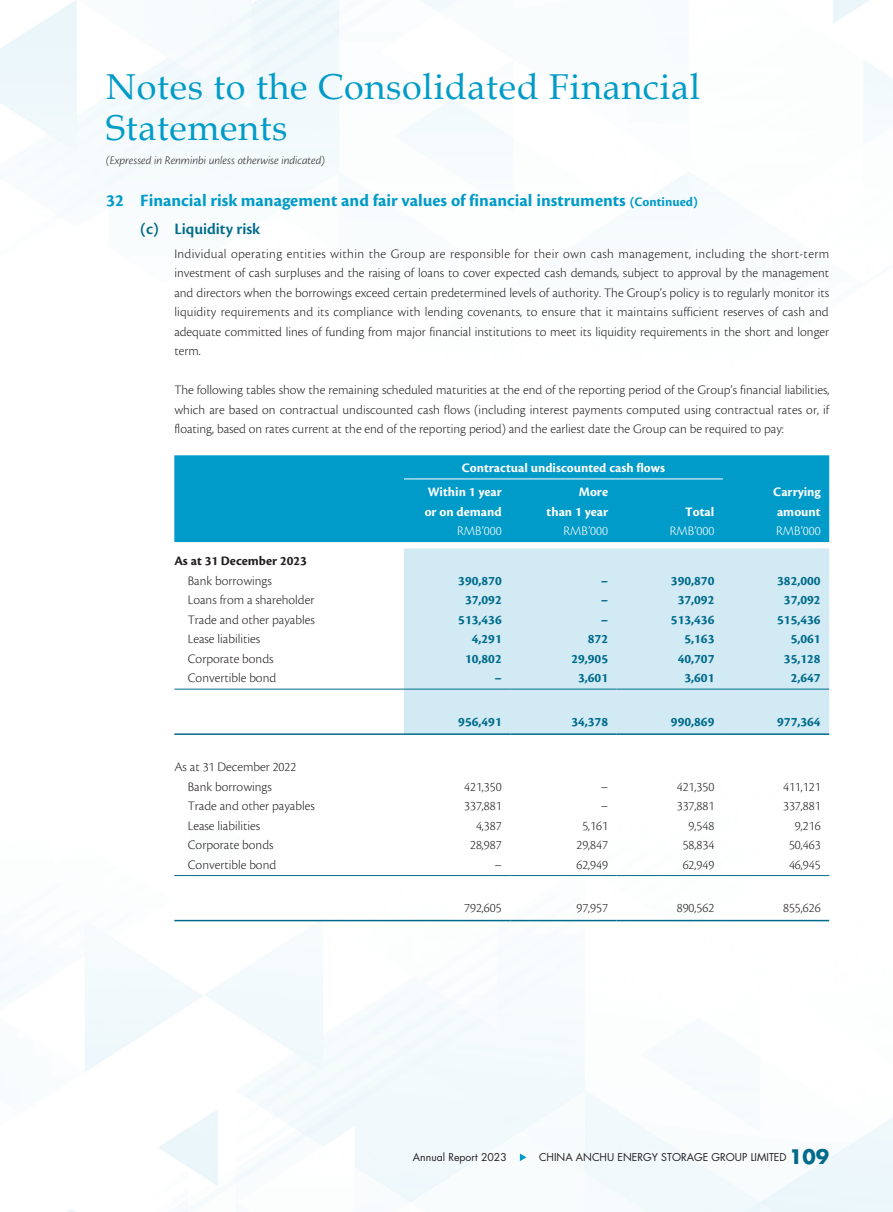
<style>
.page{position:relative;width:893px;height:1212px;background:#fff}
.page>*{position:absolute;margin:0;border:0;box-sizing:border-box;transform-origin:0 0}
.t1{font:36px/40.5px "Book Antiqua";letter-spacing:.02em;color:#009bc8}
.t2{font:700 19.5px "Futura Std";color:#006b8b}
._01_H1{font:700 18px "Cronos Pro";color:#009bc8}
._02_H2{font:600 16.5px "Cronos Pro";color:#006b8b}
._00_txt{font:300 13.5px/19.5px "Cronos Pro";color:#231f20;text-align:justify}
._50_Table_txt{font:300 13.5px "Cronos Pro";color:#231f20}
._50_Table_txt-2{font:700 13.5px "Cronos Pro";color:#006b8b}
._50_Table_txt-3{font:700 13.5px "Cronos Pro";color:#fff}
._50_Table_txt-4{font:300 13.5px "Cronos Pro";color:#fff}
._50_Table_txt-5{font:700 13.5px "Cronos Pro";color:#231f20}
.t3{font:italic 300 12px "Cronos Pro";letter-spacing:-.005em;color:#231f20}
.t4{font:10.5px "Futura Std";color:#231f20}
.s1{font-size:13.5px}
</style>
<div class="page">
<svg style="left:520px;top:1153px;width:6px;height:8px"></svg>
<div style="left:174px;top:455px;width:655px;height:87px;background:#009bc8"></div>
<div style="left:404px;top:548px;width:425px;height:185px;background:#d1eaf4"></div>
<hr style="left:404px;top:478px;width:319px;height:1px;background:#fff">
<hr style="left:174px;top:689px;width:230px;height:1px;background:#006b8b">
<hr style="left:404px;top:689px;width:106px;height:1px;background:#006b8b">
<hr style="left:510px;top:689px;width:107px;height:1px;background:#006b8b">
<hr style="left:617px;top:689px;width:106px;height:1px;background:#006b8b">
<hr style="left:723px;top:689px;width:106px;height:1px;background:#006b8b">
<hr style="left:174px;top:733px;width:230px;height:2px;background:#006b8b">
<hr style="left:404px;top:733px;width:106px;height:2px;background:#006b8b">
<hr style="left:510px;top:733px;width:107px;height:2px;background:#006b8b">
<hr style="left:617px;top:733px;width:106px;height:2px;background:#006b8b">
<hr style="left:723px;top:733px;width:106px;height:2px;background:#006b8b">
<hr style="left:174px;top:875px;width:230px;height:1px;background:#006b8b">
<hr style="left:404px;top:875px;width:106px;height:1px;background:#006b8b">
<hr style="left:510px;top:875px;width:107px;height:1px;background:#006b8b">
<hr style="left:617px;top:875px;width:106px;height:1px;background:#006b8b">
<hr style="left:723px;top:875px;width:106px;height:1px;background:#006b8b">
<hr style="left:174px;top:920px;width:230px;height:1px;background:#006b8b">
<hr style="left:404px;top:920px;width:106px;height:1px;background:#006b8b">
<hr style="left:510px;top:920px;width:107px;height:1px;background:#006b8b">
<hr style="left:617px;top:920px;width:106px;height:1px;background:#006b8b">
<hr style="left:723px;top:920px;width:106px;height:1px;background:#006b8b">
<h1 class="t1" style="left:106px;top:66px;width:595px">Notes to the Consolidated Financial<br>Statements</h1>
<p class="t3" style="left:106px;top:153px;width:220px">(Expressed in Renminbi unless otherwise indicated)</p>
<p class="_01_H1" style="left:106px;top:190px;width:593px">32 Financial risk management and fair values of financial instruments <span class="s1">(Continued)</span></p>
<p class="_02_H2" style="left:140px;top:219px;width:121px">(c) Liquidity risk</p>
<p class="_00_txt" style="left:174px;top:244px;width:656px">Individual operating entities within the Group are responsible for their own cash management, including the short-term investment of cash surpluses and the raising of loans to cover expected cash demands, subject to approval by the management and directors when the borrowings exceed certain predetermined levels of authority. The Group’s policy is to regularly monitor its liquidity requirements and its compliance with lending covenants, to ensure that it maintains sufficient reserves of cash and adequate committed lines of funding from major financial institutions to meet its liquidity requirements in the short and longer term.</p>
<p class="_00_txt" style="left:174px;top:380px;width:656px">The following tables show the remaining scheduled maturities at the end of the reporting period of the Group’s financial liabilities, which are based on contractual undiscounted cash flows (including interest payments computed using contractual rates or, if floating, based on rates current at the end of the reporting period) and the earliest date the Group can be required to pay:</p>
<p class="_50_Table_txt-3" style="left:462px;top:460px;width:205px">Contractual undiscounted cash flows</p>
<p class="_50_Table_txt-3" style="left:428px;top:484px;width:76px">Within 1 year</p>
<p class="_50_Table_txt-3" style="left:425px;top:504px;width:79px">or on demand</p>
<p class="_50_Table_txt-3" style="left:773px;top:484px;width:49px">Carrying</p>
<p class="_50_Table_txt-3" style="left:777px;top:504px;width:45px">amount</p>
<p class="_50_Table_txt-3" style="left:579px;top:484px;width:31px">More</p>
<p class="_50_Table_txt-3" style="left:547px;top:504px;width:63px">than 1 year</p>
<p class="_50_Table_txt-3" style="left:685px;top:504px;width:31px">Total</p>
<p class="_50_Table_txt-4" style="left:457px;top:523px;width:46px">RMB’000</p>
<p class="_50_Table_txt-4" style="left:563px;top:523px;width:46px">RMB’000</p>
<p class="_50_Table_txt-4" style="left:670px;top:523px;width:46px">RMB’000</p>
<p class="_50_Table_txt-4" style="left:776px;top:523px;width:46px">RMB’000</p>
<p class="_50_Table_txt-5" style="left:174px;top:553px;width:134px">As at 31 December 2023</p>
<p class="_50_Table_txt" style="left:188px;top:573px;width:86px">Bank borrowings</p>
<p class="_50_Table_txt-2" style="left:458px;top:573px;width:45px">390,870</p>
<p class="_50_Table_txt-2" style="left:601px;top:573px;width:9px">–</p>
<p class="_50_Table_txt-2" style="left:671px;top:573px;width:45px">390,870</p>
<p class="_50_Table_txt-2" style="left:777px;top:573px;width:45px">382,000</p>
<p class="_50_Table_txt" style="left:188px;top:592px;width:128px">Loans from a shareholder</p>
<p class="_50_Table_txt-2" style="left:465px;top:592px;width:38px">37,092</p>
<p class="_50_Table_txt-2" style="left:601px;top:592px;width:9px">–</p>
<p class="_50_Table_txt-2" style="left:678px;top:592px;width:38px">37,092</p>
<p class="_50_Table_txt-2" style="left:784px;top:592px;width:38px">37,092</p>
<p class="_50_Table_txt" style="left:188px;top:612px;width:128px">Trade and other payables</p>
<p class="_50_Table_txt-2" style="left:458px;top:612px;width:45px">513,436</p>
<p class="_50_Table_txt-2" style="left:601px;top:612px;width:9px">–</p>
<p class="_50_Table_txt-2" style="left:671px;top:612px;width:45px">513,436</p>
<p class="_50_Table_txt-2" style="left:777px;top:612px;width:45px">515,436</p>
<p class="_50_Table_txt" style="left:188px;top:631px;width:74px">Lease liabilities</p>
<p class="_50_Table_txt-2" style="left:472px;top:631px;width:31px">4,291</p>
<p class="_50_Table_txt-2" style="left:588px;top:631px;width:22px">872</p>
<p class="_50_Table_txt-2" style="left:684px;top:631px;width:31px">5,163</p>
<p class="_50_Table_txt-2" style="left:791px;top:631px;width:31px">5,061</p>
<p class="_50_Table_txt" style="left:188px;top:651px;width:87px">Corporate bonds</p>
<p class="_50_Table_txt-2" style="left:465px;top:651px;width:38px">10,802</p>
<p class="_50_Table_txt-2" style="left:571px;top:651px;width:38px">29,905</p>
<p class="_50_Table_txt-2" style="left:678px;top:651px;width:38px">40,707</p>
<p class="_50_Table_txt-2" style="left:784px;top:651px;width:38px">35,128</p>
<p class="_50_Table_txt" style="left:188px;top:670px;width:90px">Convertible bond</p>
<p class="_50_Table_txt-2" style="left:494px;top:670px;width:9px">–</p>
<p class="_50_Table_txt-2" style="left:578px;top:670px;width:31px">3,601</p>
<p class="_50_Table_txt-2" style="left:684px;top:670px;width:31px">3,601</p>
<p class="_50_Table_txt-2" style="left:791px;top:670px;width:31px">2,647</p>
<p class="_50_Table_txt-2" style="left:458px;top:714px;width:45px">956,491</p>
<p class="_50_Table_txt-2" style="left:571px;top:714px;width:38px">34,378</p>
<p class="_50_Table_txt-2" style="left:671px;top:714px;width:45px">990,869</p>
<p class="_50_Table_txt-2" style="left:777px;top:714px;width:45px">977,364</p>
<p class="_50_Table_txt" style="left:174px;top:759px;width:124px">As at 31 December 2022</p>
<p class="_50_Table_txt" style="left:188px;top:779px;width:86px">Bank borrowings</p>
<p class="_50_Table_txt" style="left:464px;top:779px;width:39px">421,350</p>
<p class="_50_Table_txt" style="left:601px;top:779px;width:9px">–</p>
<p class="_50_Table_txt" style="left:677px;top:779px;width:39px">421,350</p>
<p class="_50_Table_txt" style="left:783px;top:779px;width:39px">411,121</p>
<p class="_50_Table_txt" style="left:188px;top:798px;width:128px">Trade and other payables</p>
<p class="_50_Table_txt" style="left:464px;top:798px;width:39px">337,881</p>
<p class="_50_Table_txt" style="left:601px;top:798px;width:9px">–</p>
<p class="_50_Table_txt" style="left:677px;top:798px;width:39px">337,881</p>
<p class="_50_Table_txt" style="left:783px;top:798px;width:39px">337,881</p>
<p class="_50_Table_txt" style="left:188px;top:818px;width:74px">Lease liabilities</p>
<p class="_50_Table_txt" style="left:476px;top:818px;width:27px">4,387</p>
<p class="_50_Table_txt" style="left:582px;top:818px;width:27px">5,161</p>
<p class="_50_Table_txt" style="left:689px;top:818px;width:27px">9,548</p>
<p class="_50_Table_txt" style="left:795px;top:818px;width:27px">9,216</p>
<p class="_50_Table_txt" style="left:188px;top:837px;width:87px">Corporate bonds</p>
<p class="_50_Table_txt" style="left:470px;top:837px;width:33px">28,987</p>
<p class="_50_Table_txt" style="left:576px;top:837px;width:33px">29,847</p>
<p class="_50_Table_txt" style="left:683px;top:837px;width:33px">58,834</p>
<p class="_50_Table_txt" style="left:789px;top:837px;width:33px">50,463</p>
<p class="_50_Table_txt" style="left:188px;top:857px;width:90px">Convertible bond</p>
<p class="_50_Table_txt" style="left:494px;top:857px;width:9px">–</p>
<p class="_50_Table_txt" style="left:576px;top:857px;width:33px">62,949</p>
<p class="_50_Table_txt" style="left:683px;top:857px;width:33px">62,949</p>
<p class="_50_Table_txt" style="left:789px;top:857px;width:33px">46,945</p>
<p class="_50_Table_txt" style="left:464px;top:900px;width:39px">792,605</p>
<p class="_50_Table_txt" style="left:576px;top:900px;width:33px">97,957</p>
<p class="_50_Table_txt" style="left:677px;top:900px;width:39px">890,562</p>
<p class="_50_Table_txt" style="left:783px;top:900px;width:39px">855,626</p>
<h2 class="t2" style="left:789px;top:1144px;width:42px">109</h2>
<p class="t4" style="left:413px;top:1150px;width:95px">Annual Report 2023</p>
<p class="t4" style="left:539px;top:1150px;width:249px">CHINA ANCHU ENERGY STORAGE GROUP LIMITED</p>
</div>
